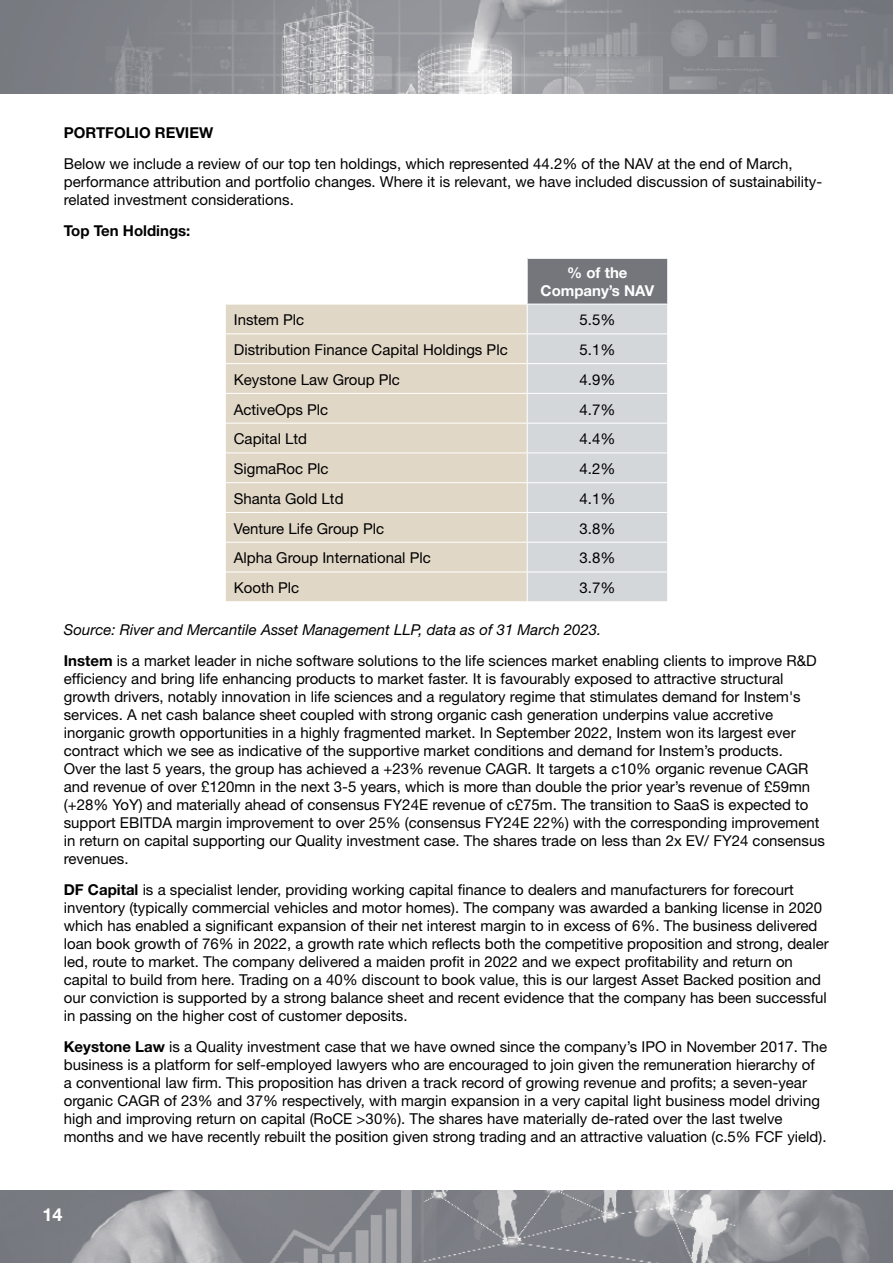
<style>
.page{position:relative;width:893px;height:1263px;background:#fff}
.page>*{position:absolute;margin:0;border:0;box-sizing:border-box;transform-origin:0 0}
.t1{font:700 18px "Helvetica Neue LT Std";color:#fff}
.t2{font:15px/18px "Helvetica Neue LT Std";color:#000}
.t3{font:700 15px "Helvetica Neue LT Std";color:#000}
.t4{font:700 15px/18px "Helvetica Neue LT Std";color:#fff;text-align:center}
.s1{font-style:italic}
.s2{font-weight:700}
</style>
<div class="page">
<img style="left:0;top:1191px;width:893px;height:72px">
<img style="left:0;top:0;width:893px;height:94px">
<div style="left:527px;top:258px;width:141px;height:46px;background:#74767b"></div>
<div style="left:226px;top:305px;width:301px;height:296px;background:#e1d7c7"></div>
<hr style="left:527px;top:258px;width:141px;height:1px;background:#fff">
<hr style="left:527px;top:259px;width:1px;height:45px;background:#fff">
<hr style="left:667px;top:259px;width:1px;height:45px;background:#fff">
<hr style="left:225px;top:333px;width:302px;height:1px;background:#fff">
<hr style="left:225px;top:363px;width:302px;height:1px;background:#fff">
<hr style="left:225px;top:393px;width:302px;height:1px;background:#fff">
<hr style="left:225px;top:423px;width:302px;height:1px;background:#fff">
<hr style="left:225px;top:452px;width:302px;height:1px;background:#fff">
<hr style="left:225px;top:482px;width:302px;height:1px;background:#fff">
<hr style="left:225px;top:512px;width:302px;height:1px;background:#fff">
<hr style="left:225px;top:542px;width:302px;height:1px;background:#fff">
<hr style="left:225px;top:572px;width:302px;height:1px;background:#fff">
<svg style="left:527px;top:304px;width:140px;height:297px;background:#d7dadd"></svg>
<p class="t3" style="left:64px;top:124px;width:151px">PORTFOLIO REVIEW</p>
<p class="t2" style="left:64px;top:154px;width:760px">Below we include a review of our top ten holdings, which represented 44.2% of the NAV at the end of March, performance attribution and portfolio changes. Where it is relevant, we have included discussion of sustainability&shy;related investment considerations.</p>
<p class="t3" style="left:64px;top:221px;width:128px">Top Ten Holdings:</p>
<p class="t4" style="left:541px;top:263px;width:115px">% of the<br>Company’s NAV</p>
<p class="t2" style="left:234px;top:311px;width:72px">Instem Plc</p>
<p class="t2" style="left:579px;top:311px;width:37px">5.5%</p>
<p class="t2" style="left:234px;top:341px;width:275px">Distribution Finance Capital Holdings Plc</p>
<p class="t2" style="left:579px;top:341px;width:37px">5.1%</p>
<p class="t2" style="left:234px;top:370px;width:168px">Keystone Law Group Plc</p>
<p class="t2" style="left:579px;top:370px;width:37px">4.9%</p>
<p class="t2" style="left:234px;top:400px;width:96px">ActiveOps Plc</p>
<p class="t2" style="left:579px;top:400px;width:37px">4.7%</p>
<p class="t2" style="left:234px;top:430px;width:75px">Capital Ltd</p>
<p class="t2" style="left:579px;top:430px;width:37px">4.4%</p>
<p class="t2" style="left:234px;top:460px;width:96px">SigmaRoc Plc</p>
<p class="t2" style="left:579px;top:460px;width:37px">4.2%</p>
<p class="t2" style="left:234px;top:489px;width:111px">Shanta Gold Ltd</p>
<p class="t2" style="left:579px;top:489px;width:37px">4.1%</p>
<p class="t2" style="left:234px;top:519px;width:152px">Venture Life Group Plc</p>
<p class="t2" style="left:579px;top:519px;width:37px">3.8%</p>
<p class="t2" style="left:234px;top:549px;width:198px">Alpha Group International Plc</p>
<p class="t2" style="left:579px;top:549px;width:37px">3.8%</p>
<p class="t2" style="left:234px;top:579px;width:67px">Kooth Plc</p>
<p class="t2" style="left:579px;top:579px;width:37px">3.7%</p>
<p class="t2" style="left:64px;top:614px;width:754px;line-height:30.8px"><span class="s1">Source: River and Mercantile Asset Management LLP, data as of 31 March 2023.<br></span><span class="s2">Instem</span> is a market leader in niche software solutions to the life sciences market enabling clients to improve R&amp;D</p>
<p class="t2" style="left:64px;top:669px;width:763px">efficiency and bring life enhancing products to market faster. It is favourably exposed to attractive structural growth drivers, notably innovation in life sciences and a regulatory regime that stimulates demand for Instem's services. A net cash balance sheet coupled with strong organic cash generation underpins value accretive inorganic growth opportunities in a highly fragmented market. In September 2022, Instem won its largest ever contract which we see as indicative of the supportive market conditions and demand for Instem’s products.<br>Over the last 5 years, the group has achieved a +23% revenue CAGR. It targets a c10% organic revenue CAGR and revenue of over £120mn in the next 3-5 years, which is more than double the prior year’s revenue of £59mn (+28% YoY) and materially ahead of consensus FY24E revenue of c£75m. The transition to SaaS is expected to support EBITDA margin improvement to over 25% (consensus FY24E 22%) with the corresponding improvement in return on capital supporting our Quality investment case. The shares trade on less than 2x EV/ FY24 consensus revenues.</p>
<p class="t2" style="left:64px;top:880px;width:766px"><span class="s2">DF Capital</span> is a specialist lender, providing working capital finance to dealers and manufacturers for forecourt inventory (typically commercial vehicles and motor homes). The company was awarded a banking license in 2020 which has enabled a significant expansion of their net interest margin to in excess of 6%. The business delivered loan book growth of 76% in 2022, a growth rate which reflects both the competitive proposition and strong, dealer led, route to market. The company delivered a maiden profit in 2022 and we expect profitability and return on capital to build from here. Trading on a 40% discount to book value, this is our largest Asset Backed position and our conviction is supported by a strong balance sheet and recent evidence that the company has been successful in passing on the higher cost of customer deposits.</p>
<p class="t2" style="left:64px;top:1037px;width:765px"><span class="s2">Keystone Law</span> is a Quality investment case that we have owned since the company’s IPO in November 2017. The business is a platform for self-employed lawyers who are encouraged to join given the remuneration hierarchy of<br>a conventional law firm. This proposition has driven a track record of growing revenue and profits; a seven-year organic CAGR of 23% and 37% respectively, with margin expansion in a very capital light business model driving high and improving return on capital (RoCE &gt;30%). The shares have materially de-rated over the last twelve months and we have recently rebuilt the position given strong trading and an attractive valuation (c.5% FCF yield).</p>
<p class="t1" style="left:43px;top:1203px;width:22px">14</p>
</div>
